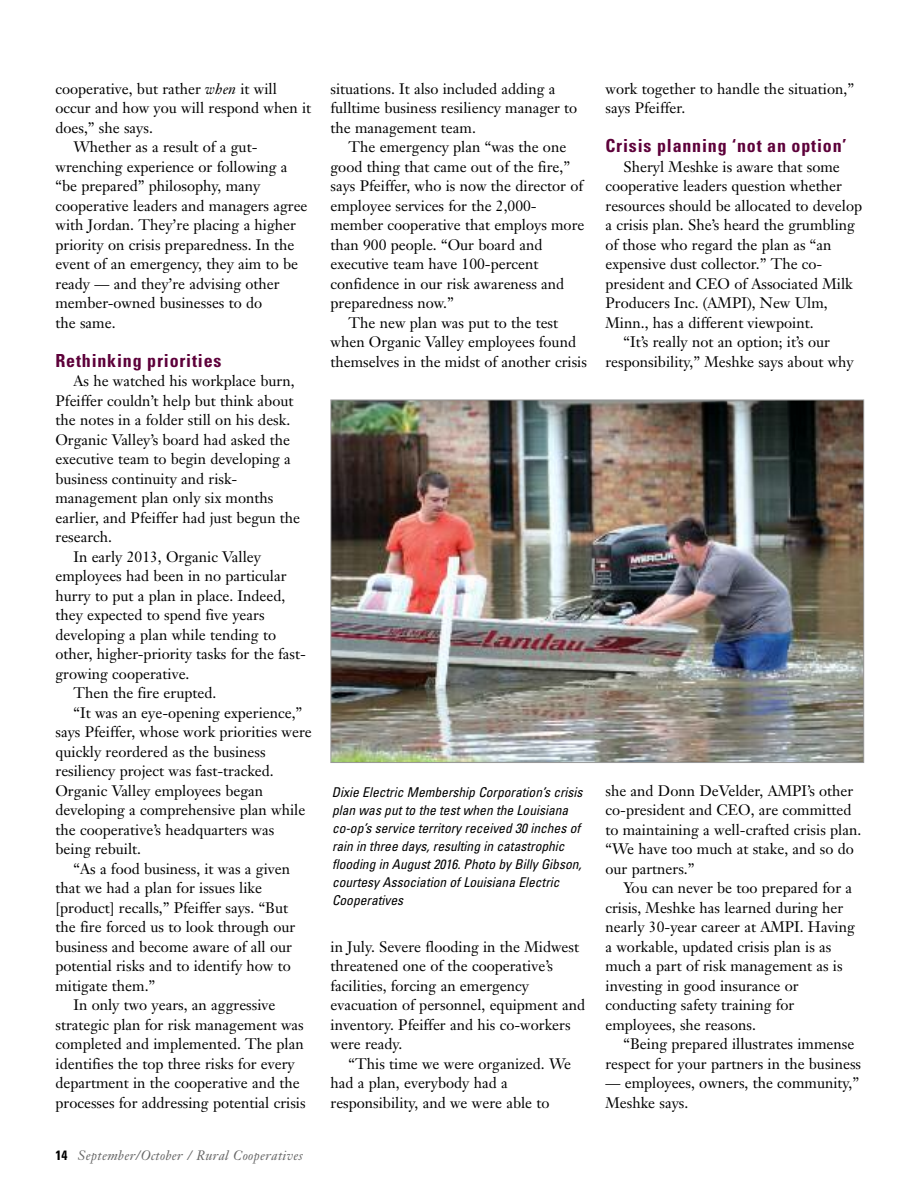
<style>
.page{position:relative;width:918px;height:1188px;background:#fff}
.page>*{position:absolute;margin:0;border:0;box-sizing:border-box;transform-origin:0 0}
.t1{font:700 condensed 18px "Univers";letter-spacing:.045em;color:#5d003a}
.t2{font:15px/19.5px "Janson Text";color:#000}
.t3{font:italic condensed 13.5px/18px "Univers";color:#000}
.t4{font:italic 13.5px "Janson Text";letter-spacing:.025em;color:#666}
.s1{font-style:italic}
.s2{font-family:"Univers";font-weight:700;font-style:normal;font-stretch:condensed;color:#000}
</style>
<div class="page">
<img style="left:332px;top:402px;width:530px;height:359px">
<p class="t2" style="left:56px;top:80px;width:223px">cooperative, but rather <span class="s1">when</span> it will</p>
<p class="t2" style="left:55px;top:100px;width:257px">occur and how you will respond when it</p>
<p class="t2" style="left:55px;top:119px;width:99px">does,” she says.</p>
<p class="t2" style="left:74px;top:139px;width:185px">Whether as a result of a gut-</p>
<p class="t2" style="left:55px;top:158px;width:234px">wrenching experience or following a</p>
<p class="t2" style="left:55px;top:178px;width:206px">“be prepared” philosophy, many</p>
<p class="t2" style="left:55px;top:197px;width:254px">cooperative leaders and managers agree</p>
<p class="t2" style="left:55px;top:217px;width:242px">with Jordan. They’re placing a higher</p>
<p class="t2" style="left:55px;top:236px;width:240px">priority on crisis preparedness. In the</p>
<p class="t2" style="left:55px;top:256px;width:244px">event of an emergency, they aim to be</p>
<p class="t2" style="left:55px;top:275px;width:226px">ready — and they’re advising other</p>
<p class="t2" style="left:55px;top:295px;width:208px">member-owned businesses to do</p>
<p class="t2" style="left:55px;top:314px;width:62px">the same.</p>
<p class="t1" style="left:56px;top:354px;width:167px">Rethinking priorities</p>
<p class="t2" style="left:74px;top:373px;width:223px">As he watched his workplace burn,</p>
<p class="t2" style="left:55px;top:392px;width:239px">Pfeiffer couldn’t help but think about</p>
<p class="t2" style="left:55px;top:412px;width:236px">the notes in a folder still on his desk.</p>
<p class="t2" style="left:55px;top:431px;width:236px">Organic Valley’s board had asked the</p>
<p class="t2" style="left:55px;top:451px;width:237px">executive team to begin developing a</p>
<p class="t2" style="left:55px;top:470px;width:183px">business continuity and risk-</p>
<p class="t2" style="left:55px;top:490px;width:219px">management plan only six months</p>
<p class="t2" style="left:55px;top:509px;width:246px">earlier, and Pfeiffer had just begun the</p>
<p class="t2" style="left:55px;top:529px;width:58px">research.</p>
<p class="t2" style="left:74px;top:548px;width:189px">In early 2013, Organic Valley</p>
<p class="t2" style="left:55px;top:568px;width:233px">employees had been in no particular</p>
<p class="t2" style="left:55px;top:587px;width:231px">hurry to put a plan in place. Indeed,</p>
<p class="t2" style="left:55px;top:607px;width:211px">they expected to spend five years</p>
<p class="t2" style="left:55px;top:626px;width:222px">developing a plan while tending to</p>
<p class="t2" style="left:55px;top:646px;width:252px">other, higher-priority tasks for the fast-</p>
<p class="t2" style="left:55px;top:665px;width:136px">growing cooperative.</p>
<p class="t2" style="left:74px;top:685px;width:144px">Then the fire erupted.</p>
<p class="t2" style="left:74px;top:704px;width:230px">“It was an eye-opening experience,”</p>
<p class="t2" style="left:55px;top:724px;width:258px">says Pfeiffer, whose work priorities were</p>
<p class="t2" style="left:55px;top:743px;width:212px">quickly reordered as the business</p>
<p class="t2" style="left:55px;top:763px;width:220px">resiliency project was fast-tracked.</p>
<p class="t2" style="left:55px;top:782px;width:209px">Organic Valley employees began</p>
<p class="t2" style="left:55px;top:802px;width:251px">developing a comprehensive plan while</p>
<p class="t2" style="left:55px;top:821px;width:220px">the cooperative’s headquarters was</p>
<p class="t2" style="left:55px;top:841px;width:87px">being rebuilt.</p>
<p class="t2" style="left:74px;top:860px;width:218px">“As a food business, it was a given</p>
<p class="t2" style="left:55px;top:880px;width:208px">that we had a plan for issues like</p>
<p class="t2" style="left:55px;top:899px;width:234px">[product] recalls,” Pfeiffer says. “But</p>
<p class="t2" style="left:55px;top:919px;width:241px">the fire forced us to look through our</p>
<p class="t2" style="left:55px;top:938px;width:238px">business and become aware of all our</p>
<p class="t2" style="left:55px;top:958px;width:237px">potential risks and to identify how to</p>
<p class="t2" style="left:55px;top:977px;width:101px">mitigate them.”</p>
<p class="t2" style="left:74px;top:997px;width:203px">In only two years, an aggressive</p>
<p class="t2" style="left:55px;top:1016px;width:250px">strategic plan for risk management was</p>
<p class="t2" style="left:55px;top:1036px;width:250px">completed and implemented. The plan</p>
<p class="t2" style="left:55px;top:1055px;width:241px">identifies the top three risks for every</p>
<p class="t2" style="left:55px;top:1075px;width:246px">department in the cooperative and the</p>
<p class="t2" style="left:55px;top:1094px;width:252px">processes for addressing potential crisis</p>
<p class="t4" style="left:56px;top:1150px;width:249px"><span class="s2">14</span> September/October / Rural Cooperatives</p>
<p class="t2" style="left:330px;top:80px;width:248px">situations. It also included adding a fulltime business resiliency manager to the management team.</p>
<p class="t2" style="left:349px;top:139px;width:219px">The emergency plan “was the one</p>
<p class="t2" style="left:330px;top:158px;width:241px">good thing that came out of the fire,”</p>
<p class="t2" style="left:330px;top:178px;width:254px">says Pfeiffer, who is now the director of</p>
<p class="t2" style="left:330px;top:197px;width:208px">employee services for the 2,000-</p>
<p class="t2" style="left:330px;top:217px;width:255px">member cooperative that employs more</p>
<p class="t2" style="left:330px;top:236px;width:213px">than 900 people. “Our board and</p>
<p class="t2" style="left:330px;top:256px;width:210px">executive team have 100-percent</p>
<p class="t2" style="left:330px;top:275px;width:235px">confidence in our risk awareness and</p>
<p class="t2" style="left:330px;top:295px;width:125px">preparedness now.”</p>
<p class="t2" style="left:349px;top:314px;width:211px">The new plan was put to the test</p>
<p class="t2" style="left:330px;top:334px;width:247px">when Organic Valley employees found</p>
<p class="t2" style="left:330px;top:353px;width:258px">themselves in the midst of another crisis</p>
<p class="t2" style="left:606px;top:80px;width:250px">work together to handle the situation,” says Pfeiffer.</p>
<p class="t1" style="left:605px;top:139px;width:242px">Crisis planning ‘not an option’</p>
<p class="t2" style="left:624px;top:158px;width:218px">Sheryl Meshke is aware that some</p>
<p class="t2" style="left:605px;top:178px;width:238px">cooperative leaders question whether</p>
<p class="t2" style="left:605px;top:197px;width:258px">resources should be allocated to develop</p>
<p class="t2" style="left:605px;top:217px;width:251px">a crisis plan. She’s heard the grumbling</p>
<p class="t2" style="left:605px;top:236px;width:228px">of those who regard the plan as “an</p>
<p class="t2" style="left:605px;top:256px;width:219px">expensive dust collector.” The co-</p>
<p class="t2" style="left:605px;top:275px;width:249px">president and CEO of Associated Milk</p>
<p class="t2" style="left:605px;top:295px;width:224px">Producers Inc. (AMPI), New Ulm,</p>
<p class="t2" style="left:605px;top:314px;width:210px">Minn., has a different viewpoint.</p>
<p class="t2" style="left:624px;top:334px;width:208px">“It’s really not an option; it’s our</p>
<p class="t2" style="left:605px;top:353px;width:250px">responsibility,” Meshke says about why</p>
<p class="t3" style="left:332px;top:784px;width:252px">Dixie Electric Membership Corporation’s crisis plan was put to the test when the Louisiana co-op’s service territory received 30 inches of rain in three days, resulting in catastrophic flooding in August 2016. Photo by Billy Gibson, courtesy Association of Louisiana Electric Cooperatives</p>
<p class="t2" style="left:330px;top:938px;width:256px">in July. Severe flooding in the Midwest threatened one of the cooperative’s facilities, forcing an emergency evacuation of personnel, equipment and inventory. Pfeiffer and his co-workers were ready.</p>
<p class="t2" style="left:330px;top:1055px;width:242px;text-indent:18px">“This time we were organized. We had a plan, everybody had a responsibility, and we were able to</p>
<p class="t2" style="left:605px;top:782px;width:257px">she and Donn DeVelder, AMPI’s other co-president and CEO, are committed to maintaining a well-crafted crisis plan. “We have too much at stake, and so do our partners.”</p>
<p class="t2" style="left:605px;top:880px;width:251px;text-indent:18px">You can never be too prepared for a crisis, Meshke has learned during her nearly 30-year career at AMPI. Having a workable, updated crisis plan is as much a part of risk management as is investing in good insurance or conducting safety training for employees, she reasons.</p>
<p class="t2" style="left:605px;top:1036px;width:257px;text-indent:18px">“Being prepared illustrates immense respect for your partners in the business</p>
<p class="t2" style="left:605px;top:1075px;width:255px">— employees, owners, the community,”<br>Meshke says.</p>
</div>
